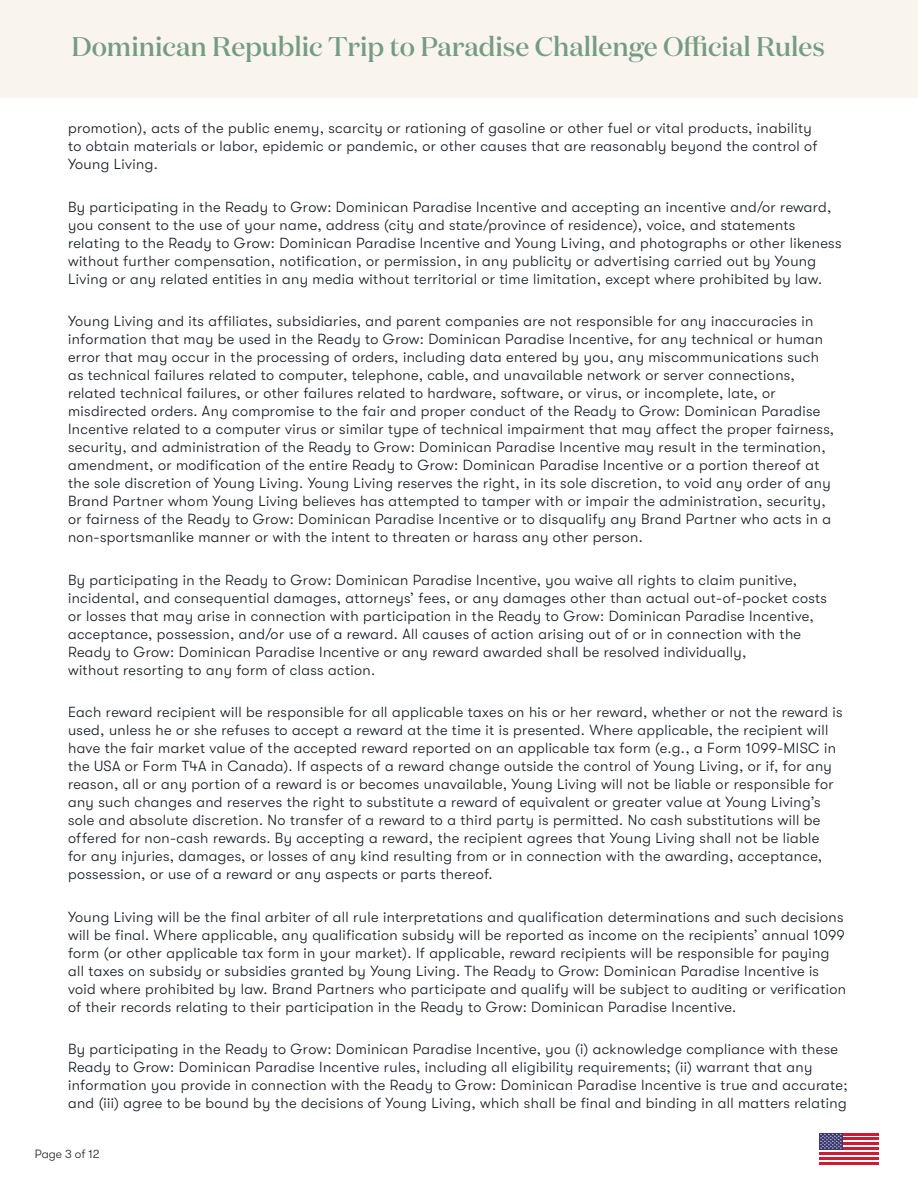
<style>
.page{position:relative;width:918px;height:1188px;background:#fff}
.page>*{position:absolute;margin:0;border:0;box-sizing:border-box;transform-origin:0 0}
.t1{font:500 27px "Domaine Display";color:#759c82}
.t2{font:300 14.7px/18px "GT Walsheim Pro";letter-spacing:.025em;color:#101820}
.t3{font:300 12px "GT Walsheim Pro";color:#231f20}
</style>
<div class="page">
<svg style="left:843px;top:1135px;width:36px;height:8px"></svg>
<hr style="left:819px;top:1133px;width:60px;height:2px;background:#cf1b31">
<hr style="left:819px;top:1138px;width:60px;height:2px;background:#cf1b31">
<hr style="left:819px;top:1143px;width:60px;height:2px;background:#cf1b31">
<hr style="left:819px;top:1147px;width:60px;height:3px;background:#cf1b31">
<hr style="left:819px;top:1152px;width:60px;height:3px;background:#cf1b31">
<hr style="left:819px;top:1157px;width:60px;height:3px;background:#cf1b31">
<hr style="left:819px;top:1162px;width:60px;height:2px;background:#cf1b31">
<div style="left:819px;top:1133px;width:24px;height:17px;background:#39376f"></div>
<svg style="left:820px;top:1134px;width:22px;height:15px"></svg>
<div style="left:0;top:0;width:918px;height:98px;background:#f9f4ee"></div>
<p class="t1" style="left:71px;top:30px;width:755px">Dominican Republic Trip to Paradise Challenge Official Rules</p>
<p class="t2" style="left:68px;top:119px;width:751px">promotion), acts of the public enemy, scarcity or rationing of gasoline or other fuel or vital products, inability to obtain materials or labor, epidemic or pandemic, or other causes that are reasonably beyond the control of<br>Young Living.</p>
<p class="t2" style="left:68px;top:198px;width:775px">By participating in the Ready to Grow: Dominican Paradise Incentive and accepting an incentive and/or reward, you consent to the use of your name, address (city and state/province of residence), voice, and statements relating to the Ready to Grow: Dominican Paradise Incentive and Young Living, and photographs or other likeness without further compensation, notification, or permission, in any publicity or advertising carried out by Young Living or any related entities in any media without territorial or time limitation, except where prohibited by law.</p>
<p class="t2" style="left:68px;top:312px;width:768px">Young Living and its affiliates, subsidiaries, and parent companies are not responsible for any inaccuracies in information that may be used in the Ready to Grow: Dominican Paradise Incentive, for any technical or human error that may occur in the processing of orders, including data entered by you, any miscommunications such as technical failures related to computer, telephone, cable, and unavailable network or server connections, related technical failures, or other failures related to hardware, software, or virus, or incomplete, late, or misdirected orders. Any compromise to the fair and proper conduct of the Ready to Grow: Dominican Paradise Incentive related to a computer virus or similar type of technical impairment that may affect the proper fairness, security, and administration of the Ready to Grow: Dominican Paradise Incentive may result in the termination, amendment, or modification of the entire Ready to Grow: Dominican Paradise Incentive or a portion thereof at the sole discretion of Young Living. Young Living reserves the right, in its sole discretion, to void any order of any Brand Partner whom Young Living believes has attempted to tamper with or impair the administration, security, or fairness of the Ready to Grow: Dominican Paradise Incentive or to disqualify any Brand Partner who acts in a non-sportsmanlike manner or with the intent to threaten or harass any other person.</p>
<p class="t2" style="left:68px;top:571px;width:760px">By participating in the Ready to Grow: Dominican Paradise Incentive, you waive all rights to claim punitive, incidental, and consequential damages, attorneys’ fees, or any damages other than actual out-of-pocket costs or losses that may arise in connection with participation in the Ready to Grow: Dominican Paradise Incentive, acceptance, possession, and/or use of a reward. All causes of action arising out of or in connection with the Ready to Grow: Dominican Paradise Incentive or any reward awarded shall be resolved individually,<br>without resorting to any form of class action.</p>
<p class="t2" style="left:68px;top:703px;width:776px">Each reward recipient will be responsible for all applicable taxes on his or her reward, whether or not the reward is used, unless he or she refuses to accept a reward at the time it is presented. Where applicable, the recipient will have the fair market value of the accepted reward reported on an applicable tax form (e.g., a Form 1099-MISC in the USA or Form T4A in Canada). If aspects of a reward change outside the control of Young Living, or if, for any reason, all or any portion of a reward is or becomes unavailable, Young Living will not be liable or responsible for any such changes and reserves the right to substitute a reward of equivalent or greater value at Young Living’s sole and absolute discretion. No transfer of a reward to a third party is permitted. No cash substitutions will be offered for non-cash rewards. By accepting a reward, the recipient agrees that Young Living shall not be liable<br>for any injuries, damages, or losses of any kind resulting from or in connection with the awarding, acceptance, possession, or use of a reward or any aspects or parts thereof.</p>
<p class="t2" style="left:68px;top:908px;width:780px">Young Living will be the final arbiter of all rule interpretations and qualification determinations and such decisions will be final. Where applicable, any qualification subsidy will be reported as income on the recipients’ annual 1099 form (or other applicable tax form in your market). If applicable, reward recipients will be responsible for paying all taxes on subsidy or subsidies granted by Young Living. The Ready to Grow: Dominican Paradise Incentive is void where prohibited by law. Brand Partners who participate and qualify will be subject to auditing or verification of their records relating to their participation in the Ready to Grow: Dominican Paradise Incentive.</p>
<p class="t2" style="left:68px;top:1040px;width:781px">By participating in the Ready to Grow: Dominican Paradise Incentive, you (i) acknowledge compliance with these Ready to Grow: Dominican Paradise Incentive rules, including all eligibility requirements; (ii) warrant that any information you provide in connection with the Ready to Grow: Dominican Paradise Incentive is true and accurate; and (iii) agree to be bound by the decisions of Young Living, which shall be final and binding in all matters relating</p>
<p class="t3" style="left:35px;top:1147px;width:66px">Page 3 of 12</p>
</div>
